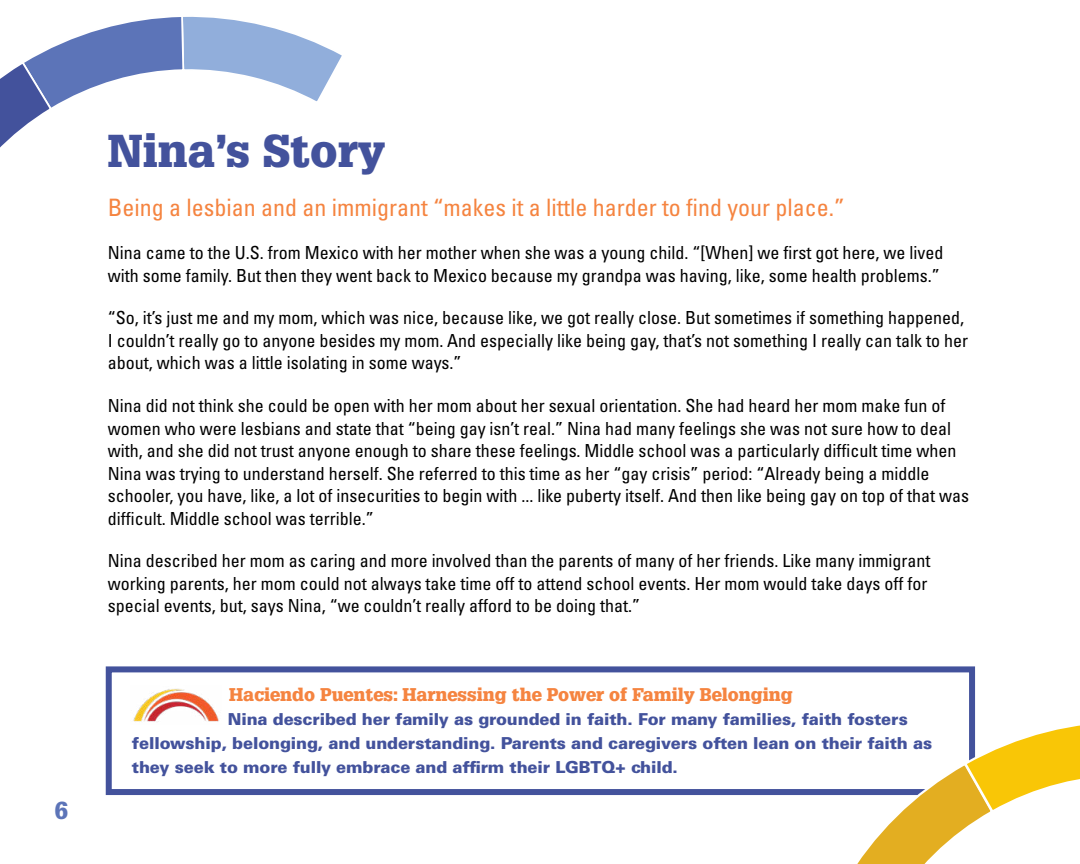
<style>
.page{position:relative;width:1080px;height:864px;background:#fff}
.page>*{position:absolute;margin:0;border:0;box-sizing:border-box;transform-origin:0 0}
.heading_2{font:900 45px "Glypha LT Std";color:#43529c}
.quote_large{font:condensed 24px "Univers LT Std";color:#f58440}
.t1{font:900 24px "Glypha LT Std";color:#5c74b8}
.Body_space_after__18{font:condensed 18px/22.5px "Univers LT Std";color:#000}
.box_heading_12_inden{font:900 18px "Glypha LT Std";color:#f58440}
.box_body_univers{font:900 16.5px/24px "Univers LT Std";letter-spacing:-.01em;color:#43529c}
</style>
<div class="page">
<div style="left:106px;top:666px;width:869px;height:129px;border:6px solid #43529c"></div>
<img style="left:133px;top:688px;width:86px;height:34px">
<svg style="left:841px;top:719px;width:239px;height:145px"></svg>
<svg style="left:0;top:16px;width:342px;height:132px"></svg>
<h2 class="t1" style="left:55px;top:796px;width:15px">6</h2>
<h2 class="heading_2" style="left:108px;top:124px;width:279px">Nina’s Story</h2>
<p class="quote_large" style="left:108px;top:193px;width:739px">Being a lesbian and an immigrant “makes it a little harder to find your place.”</p>
<p class="Body_space_after__18" style="left:108px;top:241px;width:837px">Nina came to the U.S. from Mexico with her mother when she was a young child. “[When] we first got here, we lived with some family. But then they went back to Mexico because my grandpa was having, like, some health problems.”</p>
<p class="Body_space_after__18" style="left:108px;top:306px;width:862px">“So, it’s just me and my mom, which was nice, because like, we got really close. But sometimes if something happened,<br>I couldn’t really go to anyone besides my mom. And especially like being gay, that’s not something I really can talk to her about, which was a little isolating in some ways.”</p>
<p class="Body_space_after__18" style="left:108px;top:394px;width:863px">Nina did not think she could be open with her mom about her sexual orientation. She had heard her mom make fun of women who were lesbians and state that “being gay isn’t real.” Nina had many feelings she was not sure how to deal with, and she did not trust anyone enough to share these feelings. Middle school was a particularly difficult time when Nina was trying to understand herself. She referred to this time as her “gay crisis” period: “Already being a middle schooler, you have, like, a lot of insecurities to begin with ... like puberty itself. And then like being gay on top of that was difficult. Middle school was terrible.”</p>
<p class="Body_space_after__18" style="left:108px;top:549px;width:824px">Nina described her mom as caring and more involved than the parents of many of her friends. Like many immigrant working parents, her mom could not always take time off to attend school events. Her mom would take days off for special events, but, says Nina, “we couldn’t really afford to be doing that.”</p>
<h3 class="box_heading_12_inden" style="left:229px;top:684px;width:565px">Haciendo Puentes: Harnessing the Power of Family Belonging</h3>
<p class="box_body_univers" style="left:132px;top:707px;width:802px;text-indent:96px">Nina described her family as grounded in faith. For many families, faith fosters fellowship, belonging, and understanding. Parents and caregivers often lean on their faith as they seek to more fully embrace and affirm their LGBTQ+ child.</p>
</div>
